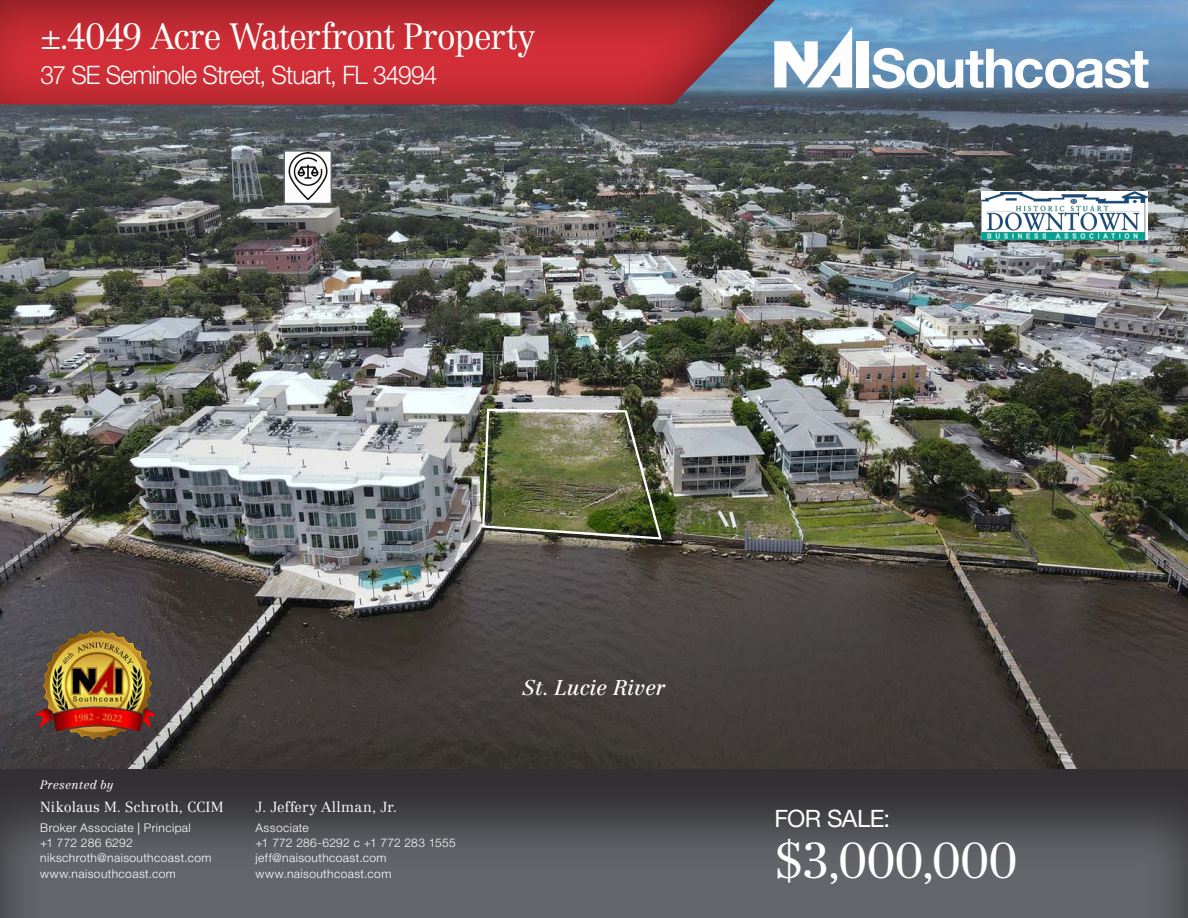
<style>
.page{position:relative;width:1188px;height:918px;background:#fff}
.page>*{position:absolute;margin:0;border:0;box-sizing:border-box;transform-origin:0 0}
.t1{font:300 49.5px "Centennial LT Std";letter-spacing:-.02em;color:#fff}
.t2{font:300 36px "Centennial LT Std";letter-spacing:-.035em;color:#fff;scale:.96 1}
.t3{font:300 25.5px "Helvetica Neue LT Std";letter-spacing:-.035em;color:#fff;scale:.96 1}
.t4{font:24px "Helvetica Neue LT Std";letter-spacing:-.025em;color:#fff}
.t5{font:italic 21px "Centennial LT Std";color:#fff}
.t6{font:300 14.4px "Centennial LT Std";letter-spacing:.015em;color:#fff}
.t7{font:300 12px "Helvetica Neue LT Std";letter-spacing:.035em;color:#fff}
.t8{font:italic 300 12px "Centennial LT Std";letter-spacing:.01em;color:#fff}
.s1{font-weight:400}
</style>
<div class="page">
<img style="left:0;top:0;width:1188px;height:767px">
<div style="left:0;top:767px;width:1188px;height:151px;background:#231f20;opacity:.75"></div>
<div style="left:0;top:0;width:776px;height:106px;background:#231f20;opacity:.51"></div>
<div style="left:856px;top:41px;width:12px;height:46px;background:#fff"></div>
<svg style="left:774px;top:27px;width:78px;height:60px"></svg>
<svg style="left:872px;top:48px;width:276px;height:40px"></svg>
<img style="left:35px;top:630px;width:122px;height:109px">
<img style="left:481px;top:408px;width:182px;height:133px">
<img style="left:981px;top:191px;width:167px;height:48px">
<img style="left:287px;top:153px;width:42px;height:47px">
<div style="left:284px;top:150px;width:48px;height:54px;border:2px solid #62656a"></div>
<p class="t2" style="left:40px;top:15px;width:517px">±.4049 Acre Waterfront Property</p>
<p class="t3" style="left:40px;top:59px;width:415px">37 SE Seminole Street, Stuart, FL 34994</p>
<p class="t8" style="left:40px;top:778px;width:75px">Presented by</p>
<p class="t6" style="left:40px;top:798px;width:185px">Nikolaus M. Schroth, CCIM</p>
<p class="t7" style="left:40px;top:821px;width:152px">Broker Associate <span class="s1">|</span> Principal</p>
<p class="t7" style="left:40px;top:836px;width:94px">+1 772 286 6292</p>
<p class="t7" style="left:40px;top:851px;width:173px">nikschroth@naisouthcoast.com</p>
<p class="t7" style="left:40px;top:866px;width:137px">www.naisouthcoast.com</p>
<p class="t6" style="left:256px;top:798px;width:143px">J. Jeffery Allman, Jr.</p>
<p class="t7" style="left:256px;top:821px;width:55px">Associate</p>
<p class="t7" style="left:256px;top:836px;width:202px">+1 772 286-6292 c +1 772 283 1555</p>
<p class="t7" style="left:256px;top:851px;width:132px">jeff@naisouthcoast.com</p>
<p class="t7" style="left:256px;top:866px;width:137px">www.naisouthcoast.com</p>
<p class="t5" style="left:522px;top:675px;width:145px">St. Lucie River</p>
<p class="t4" style="left:774px;top:804px;width:117px">FOR SALE:</p>
<p class="t1" style="left:774px;top:831px;width:245px">$3,000,000</p>
</div>
